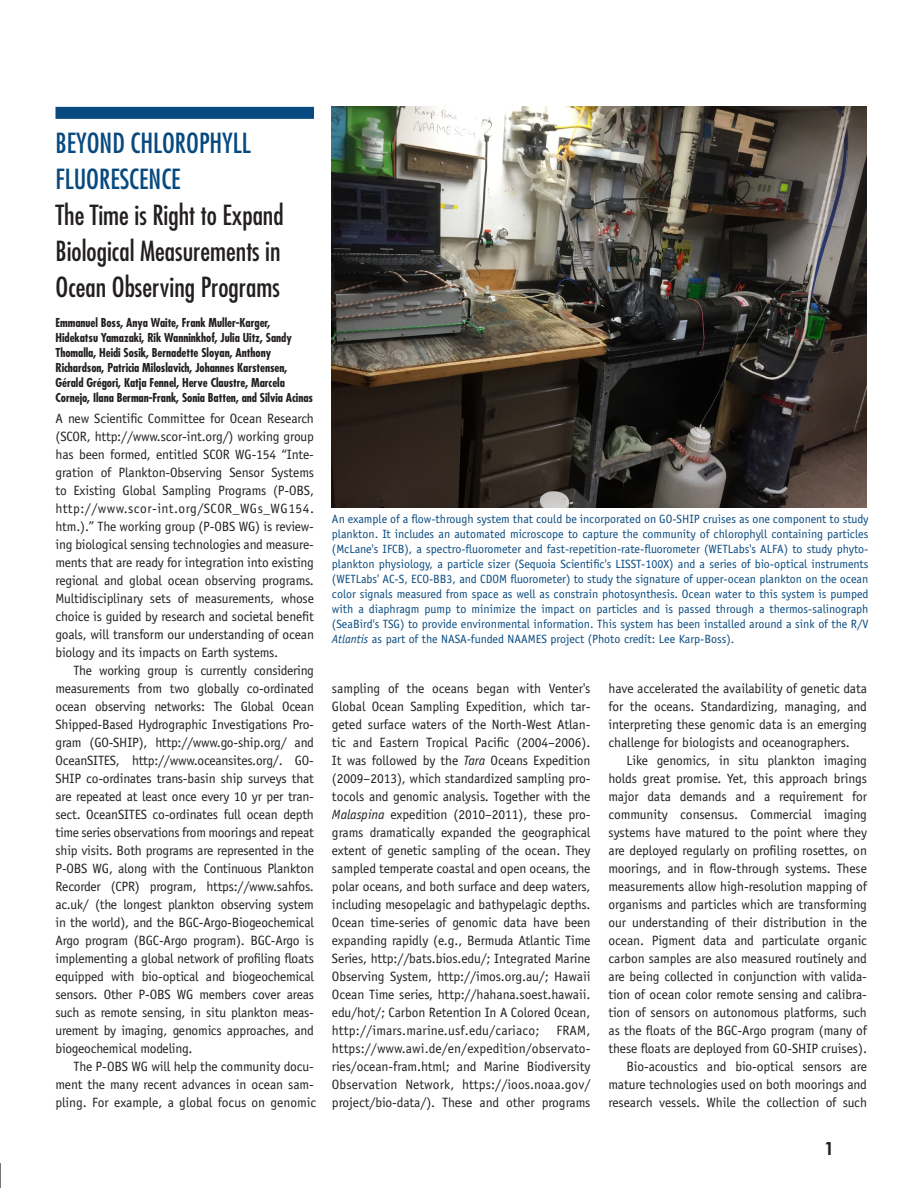
<style>
.page{position:relative;width:918px;height:1188px;background:#fff}
.page>*{position:absolute;margin:0;border:0;box-sizing:border-box;transform-origin:0 0}
.t1{font:condensed 27px/36px "Futura Std";color:#231f20;text-align:justify}
.t2{font:condensed 27px/36px "Futura Std";color:#084a80}
.t3{font:700 18px "Century Gothic";color:#231f20}
.t4{font:13.5px/18px "Officina Sans Std";letter-spacing:-.005em;color:#231f20;text-align:justify}
.t5{font:12px/15px "Officina Sans Std";color:#084a80;text-align:justify}
.t6{font:700 condensed 12px/15px "Futura Std";letter-spacing:-.005em;color:#231f20}
.s1{font-style:italic}
</style>
<div class="page">
<div style="left:56px;top:107px;width:258px;height:12px;background:#084a80"></div>
<img style="left:332px;top:106px;width:535px;height:402px">
<h1 class="t2" style="left:56px;top:125px;width:197px">Beyond Chlorophyll<br>FluoresCenCe</h1>
<h1 class="t1" style="left:56px;top:197px;width:230px">The Time is right to expand Biological Measurements in ocean observing programs</h1>
<p class="t6" style="left:56px;top:316px;width:259px">Emmanuel Boss, Anya Waite, Frank Muller-Karger, Hidekatsu Yamazaki, Rik Wanninkhof, Julia Uitz, Sandy Thomalla, Heidi Sosik, Bernadette Sloyan, Anthony Richardson, Patricia Miloslavich, Johannes Karstensen, Gérald Grégori, Katja Fennel, Herve Claustre, Marcela Cornejo, Ilana Berman-Frank, Sonia Batten, and Silvia Acinas</p>
<p class="t4" style="left:55px;top:410px;width:260px">A new Scientific Committee for Ocean Research (SCOR, http://www.scor-int.org/) working group has been formed, entitled SCOR WG-154 “Inte&shy;gration of Plankton-Observing Sensor Systems to Existing Global Sampling Programs (P-OBS, http://www.scor-int.org/SCOR_WGs_WG154. htm.).” The working group (P-OBS WG) is review&shy;ing biological sensing technologies and measure&shy;ments that are ready for integration into existing regional and global ocean observing programs.<br>Multidisciplinary sets of measurements, whose choice is guided by research and societal benefit goals, will transform our understanding of ocean biology and its impacts on Earth systems.</p>
<p class="t4" style="left:55px;top:662px;width:260px;text-indent:18px">The working group is currently considering measurements from two globally co-ordinated ocean observing networks: The Global Ocean Shipped-Based Hydrographic Investigations Pro&shy;gram (GO-SHIP), http://www.go-ship.org/ and OceanSITES, http://www.oceansites.org/. GO-SHIP co-ordinates trans-basin ship surveys that are repeated at least once every 10 yr per tran&shy;sect. OceanSITES co-ordinates full ocean depth time series observations from moorings and repeat ship visits. Both programs are represented in the P-OBS WG, along with the Continuous Plankton Recorder (CPR) program, https://www.sahfos. ac.uk/ (the longest plankton observing system in the world), and the BGC-Argo-Biogeochemical Argo program (BGC-Argo program). BGC-Argo is implementing a global network of profiling floats equipped with bio-optical and biogeochemical sensors. Other P-OBS WG members cover areas such as remote sensing, in situ plankton meas&shy;urement by imaging, genomics approaches, and biogeochemical modeling.</p>
<p class="t4" style="left:56px;top:1058px;width:262px;text-align:left;text-indent:18px">The P-OBS WG will help the community docu&shy;ment the many recent advances in ocean sam&shy;pling. For example, a global focus on genomic</p>
<p class="t5" style="left:332px;top:511px;width:538px">An example of a flow-through system that could be incorporated on GO-SHIP cruises as one component to study plankton. It includes an automated microscope to capture the community of chlorophyll containing particles (McLane's IFCB), a spectro-fluorometer and fast-repetition-rate-fluorometer (WETLabs's ALFA) to study phyto&shy;plankton physiology, a particle sizer (Sequoia Scientific's LISST-100X) and a series of bio-optical instruments (WETLabs' AC-S, ECO-BB3, and CDOM fluorometer) to study the signature of upper-ocean plankton on the ocean color signals measured from space as well as constrain photosynthesis. Ocean water to this system is pumped with a diaphragm pump to minimize the impact on particles and is passed through a thermos-salinograph (SeaBird's TSG) to provide environmental information. This system has been installed around a sink of the R/V <span class="s1">Atlantis</span> as part of the NASA-funded NAAMES project (Photo credit: Lee Karp-Boss).</p>
<p class="t4" style="left:332px;top:680px;width:260px">sampling of the oceans began with Venter's Global Ocean Sampling Expedition, which tar&shy;geted surface waters of the North-West Atlan&shy;tic and Eastern Tropical Pacific (2004–2006).<br>It was followed by the <span class="s1">Tara</span> Oceans Expedition (2009–2013), which standardized sampling pro&shy;tocols and genomic analysis. Together with the <span class="s1">Malaspina</span> expedition (2010–2011), these pro&shy;grams dramatically expanded the geographical extent of genetic sampling of the ocean. They sampled temperate coastal and open oceans, the polar oceans, and both surface and deep waters, including mesopelagic and bathypelagic depths.<br>Ocean time-series of genomic data have been expanding rapidly (e.g., Bermuda Atlantic Time Series, http://bats.bios.edu/; Integrated Marine Observing System, http://imos.org.au/; Hawaii Ocean Time series, http://hahana.soest.hawaii. edu/hot/; Carbon Retention In A Colored Ocean, http://imars.marine.usf.edu/cariaco;</p>
<p class="t4" style="left:332px;top:1022px;width:260px;text-indent:224px">FRAM, https://www.awi.de/en/expedition/observato&shy;ries/ocean-fram.html; and Marine Biodiversity Observation Network, https://ioos.noaa.gov/ project/bio-data/). These and other programs</p>
<p class="t4" style="left:608px;top:680px;width:260px">have accelerated the availability of genetic data for the oceans. Standardizing, managing, and interpreting these genomic data is an emerging challenge for biologists and oceanographers.</p>
<p class="t4" style="left:608px;top:752px;width:260px;text-align:right">Like genomics, in situ plankton imaging holds great promise. Yet, this approach brings major data demands and a requirement for community consensus. Commercial imaging systems have matured to the point where they are deployed regularly on profiling rosettes, on moorings, and in flow-through systems. These measurements allow high-resolution mapping of organisms and particles which are transforming our understanding of their distribution in the ocean. Pigment data and particulate organic carbon samples are also measured routinely and are being collected in conjunction with valida&shy;tion of ocean color remote sensing and calibra&shy;tion of sensors on autonomous platforms, such as the floats of the BGC-Argo program (many of these floats are deployed from GO-SHIP cruises).<br>Bio-acoustics and bio-optical sensors are mature technologies used on both moorings and research vessels. While the collection of such</p>
<h2 class="t3" style="left:824px;top:1137px;width:12px">1</h2>
</div>
